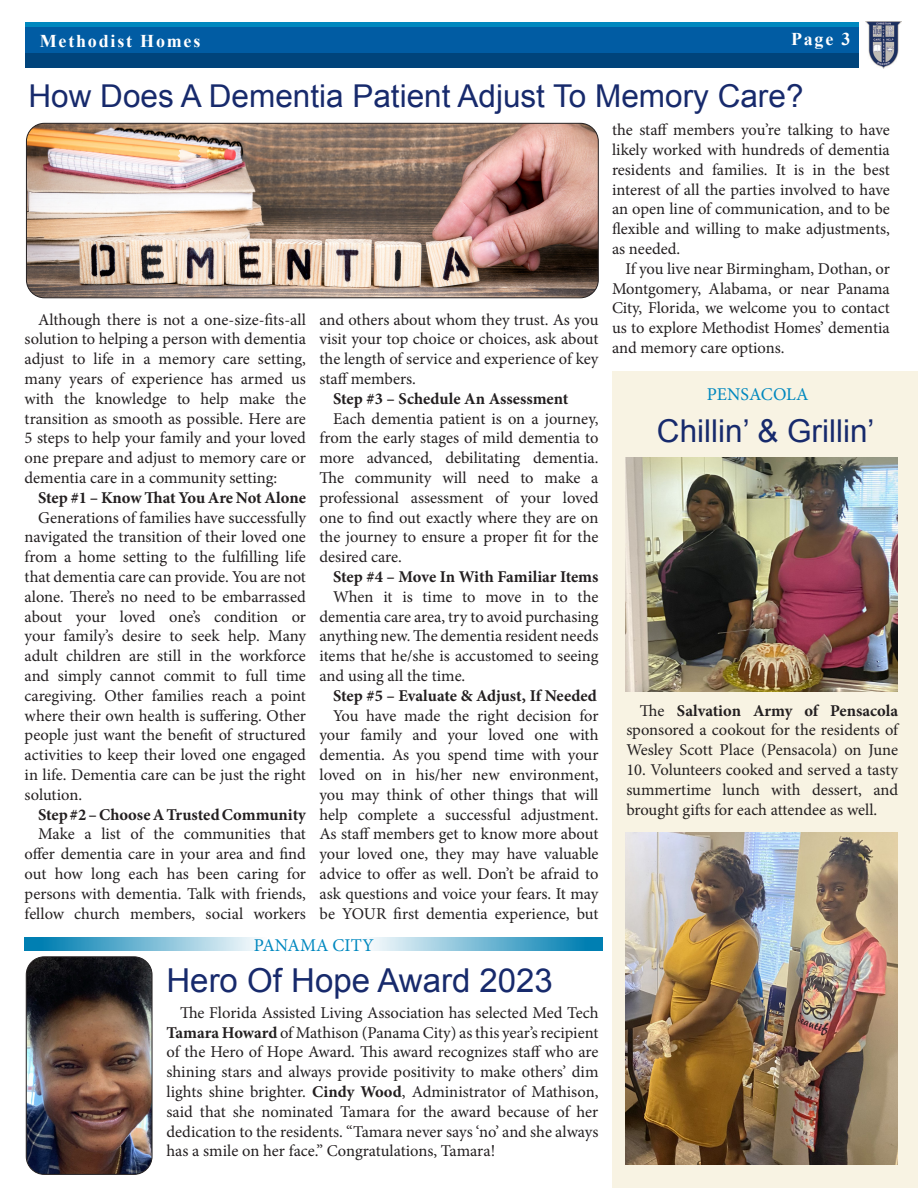
<style>
.page{position:relative;width:918px;height:1188px;background:#fff}
.page>*{position:absolute;margin:0;border:0;box-sizing:border-box;transform-origin:0 0}
.Story_Title{font:33px "Arial";color:#172a6c}
.Story_Title-2{font:31.5px "Arial";color:#172a6c}
.t1{font:700 18px "Times New Roman";letter-spacing:.1em;color:#fff}
.t2{font:18px "Minion Pro";color:#0088bf}
.t3{font:16.5px/19.8px "Minion Pro";letter-spacing:-.005em;color:#231f20;text-align:justify}
.t4{font:700 16.5px "Minion Pro";letter-spacing:-.005em;color:#231f20}
.s1{font-weight:700}
</style>
<div class="page">
<div style="left:19px;top:22px;width:863px;height:25px;background:#0088bf"></div>
<div style="left:19px;top:42px;width:863px;height:26px;background:#00447b"></div>
<div style="left:19px;top:27px;width:863px;height:26px;background:#015ca3"></div>
<div style="left:8px;top:16px;width:17px;height:62px;background:#fff"></div>
<div style="left:859px;top:12px;width:44px;height:62px;background:#fff"></div>
<img style="left:866px;top:22px;width:36px;height:47px">
<img style="left:26px;top:123px;width:572px;height:175px">
<div style="left:26px;top:123px;width:572px;height:175px;border:1px solid #231f20;border-radius:18px"></div>
<div style="left:612px;top:372px;width:306px;height:816px;background:#f8f3e3"></div>
<img style="left:625px;top:457px;width:272px;height:235px">
<img style="left:625px;top:833px;width:272px;height:332px">
<svg style="left:25px;top:938px;width:578px;height:13px"></svg>
<img style="left:26px;top:957px;width:126px;height:217px">
<div style="left:26px;top:957px;width:126px;height:218px;border:1px solid #231f20;border-radius:18px"></div>
<p class="t1" style="left:40px;top:28px;width:162px">Methodist Homes</p>
<p class="t1" style="left:791px;top:27px;width:61px">Page 3</p>
<p class="Story_Title-2" style="left:28px;top:76px;width:777px">How Does A Dementia Patient Adjust To Memory Care?</p>
<p class="t3" style="left:25px;top:310px;width:283px;text-indent:14px">Although there is not a one-size-fits-all solution to helping a person with dementia adjust to life in a memory care setting, many years of experience has armed us with the knowledge to help make the transition as smooth as possible. Here are 5 steps to help your family and your loved one prepare and adjust to memory care or dementia care in a community setting:</p>
<p class="t4" style="left:38px;top:486px;width:269px">Step #1 – Know That You Are Not Alone</p>
<p class="t3" style="left:25px;top:508px;width:283px;text-indent:14px">Generations of families have successfully navigated the transition of their loved one from a home setting to the fulfilling life that dementia care can provide. You are not alone. There’s no need to be embarrassed about your loved one’s condition or your family’s desire to seek help. Many adult children are still in the workforce and simply cannot commit to full time caregiving. Other families reach a point where their own health is suffering. Other people just want the benefit of structured activities to keep their loved one engaged in life. Dementia care can be just the right solution.</p>
<p class="t4" style="left:38px;top:803px;width:269px">Step #2 – Choose A Trusted Community</p>
<p class="t3" style="left:25px;top:824px;width:283px;text-indent:14px">Make a list of the communities that offer dementia care in your area and find out how long each has been caring for persons with dementia. Talk with friends, fellow church members, social workers</p>
<p class="t3" style="left:320px;top:310px;width:281px">and others about whom they trust. As you visit your top choice or choices, ask about the length of service and experience of key staff members.</p>
<p class="t4" style="left:333px;top:387px;width:237px">Step #3 – Schedule An Assessment</p>
<p class="t3" style="left:320px;top:409px;width:281px;text-indent:14px">Each dementia patient is on a journey, from the early stages of mild dementia to more advanced, debilitating dementia.<br>The community will need to make a professional assessment of your loved one to find out exactly where they are on the journey to ensure a proper fit for the desired care.</p>
<p class="t4" style="left:333px;top:565px;width:267px">Step #4 – Move In With Familiar Items</p>
<p class="t3" style="left:320px;top:587px;width:281px;text-indent:14px">When it is time to move in to the dementia care area, try to avoid purchasing anything new. The dementia resident needs items that he/she is accustomed to seeing and using all the time.</p>
<p class="t4" style="left:333px;top:684px;width:266px">Step #5 – Evaluate &amp; Adjust, If Needed</p>
<p class="t3" style="left:320px;top:706px;width:281px;text-indent:14px">You have made the right decision for your family and your loved one with dementia. As you spend time with your loved on in his/her new environment, you may think of other things that will help complete a successful adjustment.<br>As staff members get to know more about your loved one, they may have valuable advice to offer as well. Don’t be afraid to ask questions and voice your fears. It may be YOUR first dementia experience, but</p>
<p class="t2" style="left:254px;top:933px;width:121px">PANAMA CITY</p>
<p class="Story_Title" style="left:166px;top:959px;width:388px">Hero Of Hope Award 2023</p>
<p class="t3" style="left:166px;top:1003px;width:434px;text-indent:14px">The Florida Assisted Living Association has selected Med Tech <span class="s1">Tamara Howard</span> of Mathison (Panama City) as this year’s recipient of the Hero of Hope Award. This award recognizes staff who are shining stars and always provide positivity to make others’ dim lights shine brighter. <span class="s1">Cindy Wood</span>, Administrator of Mathison, said that she nominated Tamara for the award because of her dedication to the residents. “Tamara never says ‘no’ and she always has a smile on her face.” Congratulations, Tamara!</p>
<p class="t3" style="left:612px;top:120px;width:279px">the staff members you’re talking to have likely worked with hundreds of dementia residents and families. It is in the best interest of all the parties involved to have an open line of communication, and to be flexible and willing to make adjustments, as needed.</p>
<p class="t3" style="left:612px;top:259px;width:279px;text-indent:14px">If you live near Birmingham, Dothan, or Montgomery, Alabama, or near Panama City, Florida, we welcome you to contact us to explore Methodist Homes’ dementia and memory care options.</p>
<p class="t2" style="left:707px;top:382px;width:103px">PENSACOLA</p>
<p class="Story_Title-2" style="left:657px;top:410px;width:219px">Chillin’ &amp; Grillin’</p>
<p class="t3" style="left:626px;top:701px;width:273px;text-indent:14px">The <span class="s1">Salvation Army of Pensacola </span>sponsored a cookout for the residents of Wesley Scott Place (Pensacola) on June</p>
<p class="t3" style="left:626px;top:760px;width:273px">10. Volunteers cooked and served a tasty summertime lunch with dessert, and brought gifts for each attendee as well.</p>
</div>
